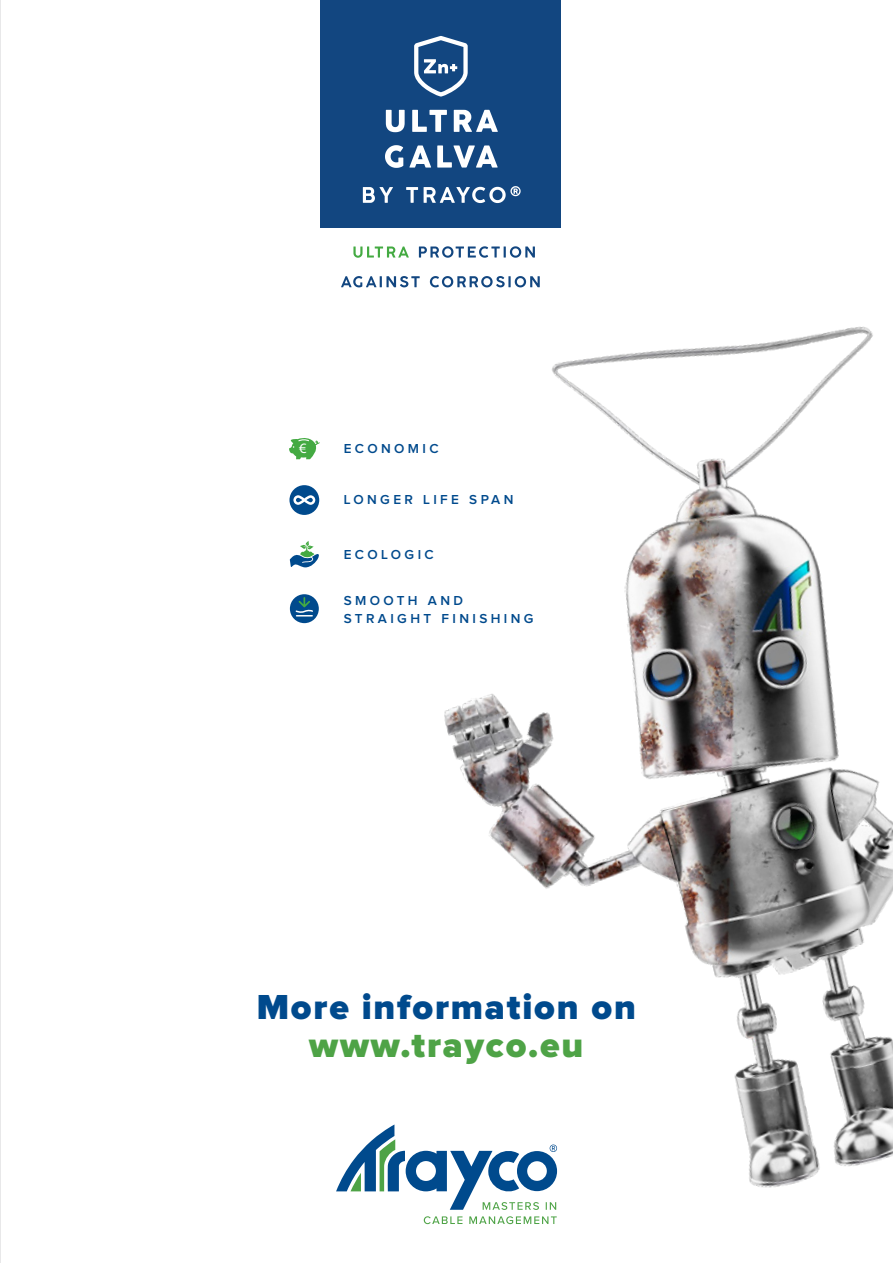
<style>
.page{position:relative;width:893px;height:1263px;background:#fff}
.page>*{position:absolute;margin:0;border:0;box-sizing:border-box;transform-origin:0 0}
.t1{font:900 36px "Proxima Nova";letter-spacing:.05em;color:#004a8d}
.t2{font:900 36px "Proxima Nova";letter-spacing:.05em;color:#4ea346}
.t3{font:14.4px "Myriad Pro";color:#fff}
.t4{font:600 13.5px/18px "Proxima Nova";letter-spacing:.25em;color:#004a8d}
</style>
<div class="page">
<img style="left:326px;top:227px;width:567px;height:998px">
<svg style="left:353px;top:246px;width:56px;height:12px"></svg>
<svg style="left:419px;top:246px;width:116px;height:12px"></svg>
<svg style="left:341px;top:276px;width:79px;height:11px"></svg>
<svg style="left:430px;top:276px;width:110px;height:11px"></svg>
<div style="left:320px;top:0;width:241px;height:227px;background:#124680"></div>
<svg style="left:363px;top:187px;width:30px;height:16px"></svg>
<svg style="left:406px;top:187px;width:12px;height:16px"></svg>
<svg style="left:424px;top:186px;width:97px;height:17px"></svg>
<svg style="left:386px;top:110px;width:19px;height:22px"></svg>
<svg style="left:412px;top:110px;width:35px;height:22px"></svg>
<svg style="left:454px;top:110px;width:44px;height:22px"></svg>
<svg style="left:385px;top:145px;width:18px;height:23px"></svg>
<svg style="left:409px;top:145px;width:22px;height:23px"></svg>
<svg style="left:437px;top:145px;width:61px;height:23px"></svg>
<svg style="left:414px;top:36px;width:54px;height:61px"></svg>
<svg style="left:290px;top:541px;width:29px;height:26px"></svg>
<svg style="left:289px;top:438px;width:31px;height:21px"></svg>
<div style="left:289px;top:485px;width:30px;height:30px;background:#004a8d;border-radius:50%"></div>
<svg style="left:293px;top:495px;width:22px;height:10px"></svg>
<svg style="left:290px;top:594px;width:29px;height:29px"></svg>
<svg style="left:295px;top:597px;width:19px;height:19px"></svg>
<svg style="left:336px;top:1124px;width:221px;height:100px"></svg>
<hr style="left:0;top:0;width:1px;height:1263px;background:#d1d2d4">
<p class="t3" style="left:299px;top:440px;width:9px">€</p>
<p class="t4" style="left:344px;top:440px;width:96px">ECONOMIC</p>
<p class="t4" style="left:344px;top:491px;width:171px">LONGER LIFE SPAN</p>
<p class="t4" style="left:344px;top:546px;width:92px">ECOLOGIC</p>
<p class="t4" style="left:344px;top:592px;width:191px">SMOOTH AND<br>STRAIGHT FINISHING</p>
<h1 class="t1" style="left:257px;top:986px;width:381px">More information on</h1>
<h1 class="t2" style="left:309px;top:1024px;width:276px">www.trayco.eu</h1>
</div>
